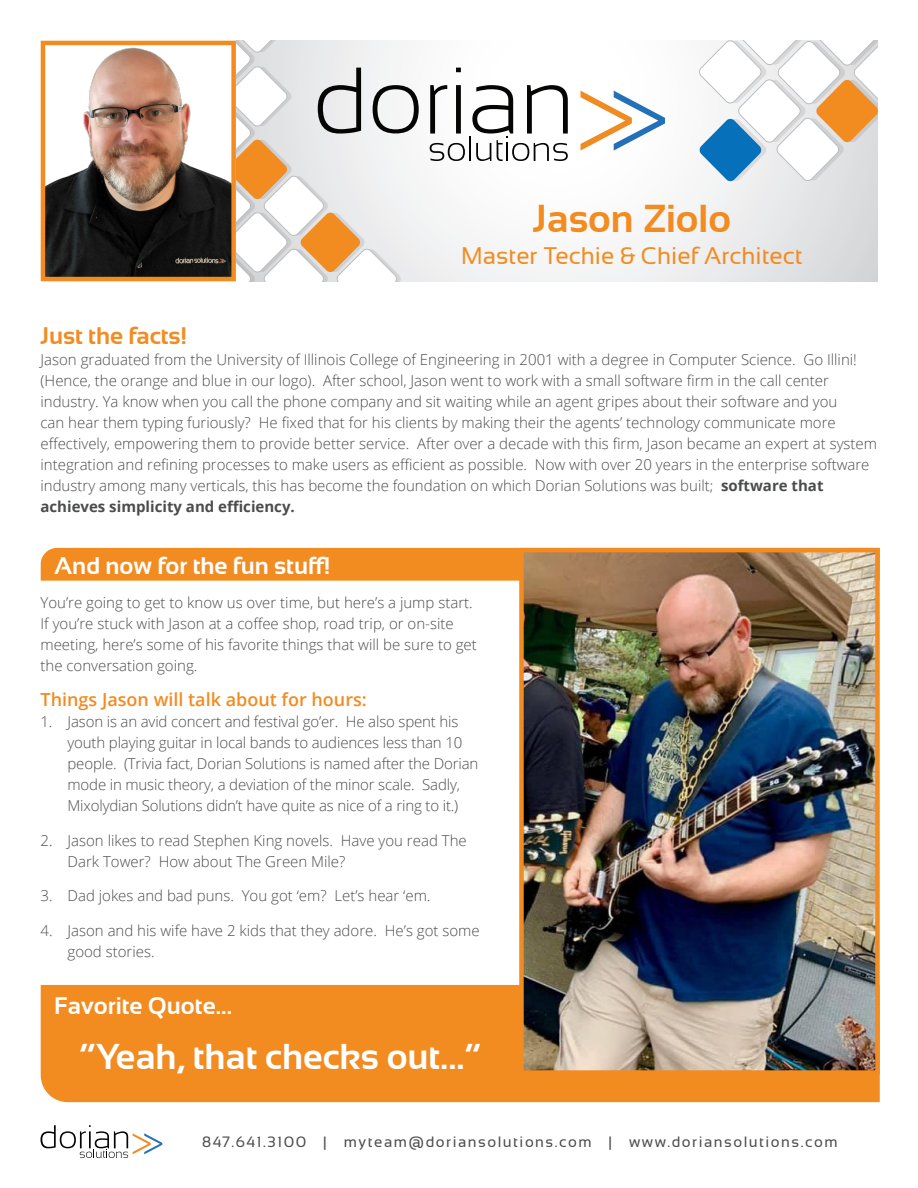
<style>
.page{position:relative;width:918px;height:1188px;background:#fff}
.page>*{position:absolute;margin:0;border:0;box-sizing:border-box;transform-origin:0 0}
.Numbered{font:700 39px "Sansation";color:#f28b20}
.Subheader{font:700 36px "Sansation";color:#fff}
.Subheader-2{font:700 24px "Sansation";color:#fff}
.Numbered-2{font:24px "Sansation";color:#f28b20}
.Subheader-3{font:700 24px "Sansation";color:#f28b20}
.Sub-Subheader{font:600 18px "Open Sans";color:#f28b20}
.Bio_Body{font:300 15px/21px "Open Sans";color:#4b4c4d}
.t1{font:15px "Sansation";letter-spacing:.1em;color:#4b4c4d}
.s1{font-weight:700}
</style>
<div class="page">
<svg style="left:40px;top:1125px;width:122px;height:33px"></svg>
<div style="left:41px;top:985px;width:839px;height:117px;background:#f28b20"></div>
<div style="left:41px;top:548px;width:478px;height:33px;background:#f28b20"></div>
<img style="left:46px;top:47px;width:185px;height:229px">
<div style="left:41px;top:41px;width:195px;height:240px;border:4px solid #f28b20"></div>
<img style="left:524px;top:553px;width:351px;height:517px">
<div style="left:519px;top:548px;width:361px;height:527px;border:4px solid #f28b20"></div>
<svg style="left:568px;top:90px;width:310px;height:192px"></svg>
<svg style="left:698px;top:40px;width:180px;height:142px"></svg>
<svg style="left:581px;top:91px;width:84px;height:60px"></svg>
<svg style="left:236px;top:40px;width:332px;height:242px"></svg>
<p class="Numbered" style="left:533px;top:197px;width:200px">Jason Ziolo</p>
<p class="Numbered-2" style="left:461px;top:242px;width:343px">Master Techie &amp; Chief Architect</p>
<p class="Subheader-3" style="left:40px;top:322px;width:148px">Just the facts!</p>
<p class="Bio_Body" style="left:40px;top:349px;width:838px">Jason graduated from the University of Illinois College of Engineering in 2001 with a degree in Computer Science. Go Illini! (Hence, the orange and blue in our logo). After school, Jason went to work with a small software firm in the call center industry. Ya know when you call the phone company and sit waiting while an agent gripes about their software and you<br>can hear them typing furiously? He fixed that for his clients by making their the agents’ technology communicate more effectively, empowering them to provide better service. After over a decade with this firm, Jason became an expert at system integration and refining processes to make users as efficient as possible. Now with over 20 years in the enterprise software industry among many verticals, this has become the foundation on which Dorian Solutions was built; <span class="s1">software that achieves simplicity and efficiency.</span></p>
<p class="Subheader-2" style="left:54px;top:552px;width:278px">And now for the fun stuff!</p>
<p class="Bio_Body" style="left:40px;top:592px;width:438px">You’re going to get to know us over time, but here’s a jump start.<br>If you’re stuck with Jason at a coffee shop, road trip, or on-site meeting, here’s some of his favorite things that will be sure to get the conversation going.</p>
<p class="Sub-Subheader" style="left:40px;top:687px;width:328px">Things Jason will talk about for hours:</p>
<p class="Bio_Body" style="left:68px;top:711px;width:412px;text-indent:-27px">1. Jason is an avid concert and festival go’er. He also spent his youth playing guitar in local bands to audiences less than 10 people. (Trivia fact, Dorian Solutions is named after the Dorian mode in music theory, a deviation of the minor scale. Sadly, Mixolydian Solutions didn’t have quite as nice of a ring to it.)</p>
<p class="Bio_Body" style="left:68px;top:829px;width:401px;text-indent:-27px">2. Jason likes to read Stephen King novels. Have you read The<br>Dark Tower? How about The Green Mile?</p>
<p class="Bio_Body" style="left:40px;top:885px;width:392px">3. Dad jokes and bad puns. You got ‘em? Let’s hear ‘em.</p>
<p class="Bio_Body" style="left:68px;top:919px;width:414px;text-indent:-27px">4. Jason and his wife have 2 kids that they adore. He’s got some good stories.</p>
<p class="Subheader-2" style="left:54px;top:993px;width:179px">Favorite Quote...</p>
<p class="Subheader" style="left:80px;top:1037px;width:403px">“Yeah, that checks out...”</p>
<p class="t1" style="left:202px;top:1134px;width:637px">847.641.3100 | myteam@doriansolutions.com | www.doriansolutions.com</p>
</div>
